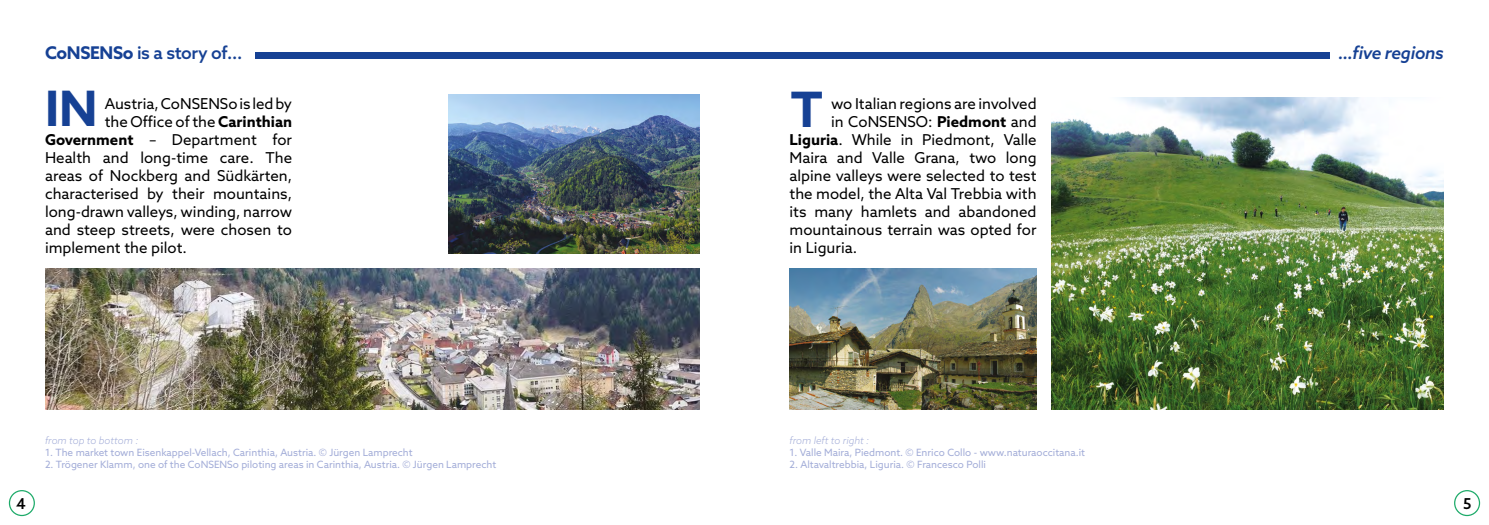
<style>
.page{position:relative;width:1489px;height:525px;background:#fff}
.page>*{position:absolute;margin:0;border:0;box-sizing:border-box;transform-origin:0 0}
.t1{font:700 48.75px "Azo Sans";color:#164194}
.t2{font:500 17.5px "Azo Sans";letter-spacing:-.02em;color:#164194}
.t3{font:italic 500 17.5px "Azo Sans";letter-spacing:-.02em;color:#164194}
.t4{font:15px "Azo Sans";color:#000}
.t5{font:500 15px "Azo Sans";color:#000}
.t6{font:10px "Azo Sans";color:#a3add8}
.t7{font:italic 300 10px "Azo Sans";color:#a3add8}
.s1{font-weight:700}
</style>
<div class="page">
<div style="left:9px;top:489px;width:26px;height:27px;border:1px solid #1daa69;border-radius:50%"></div>
<div style="left:1453px;top:489px;width:26px;height:27px;border:1px solid #1daa69;border-radius:50%"></div>
<img style="left:45px;top:268px;width:654px;height:141px">
<img style="left:789px;top:268px;width:247px;height:141px">
<img style="left:1051px;top:97px;width:392px;height:312px">
<div style="left:255px;top:52px;width:1074px;height:7px;background:#164194"></div>
<img style="left:449px;top:94px;width:250px;height:159px">
<p class="t2" style="left:45px;top:41px;width:199px"><span class="s1">CoNSENSo</span> is a story of...</p>
<p class="t3" style="left:1338px;top:41px;width:107px">…five regions</p>
<h1 class="t1" style="left:45px;top:76px;width:54px">IN</h1>
<h1 class="t1" style="left:790px;top:77px;width:34px">T</h1>
<p class="t4" style="left:105px;top:94px;width:189px">Austria, CoNSENSo is led by</p>
<p class="t4" style="left:105px;top:112px;width:189px">the Office of the <span class="s1">Carinthian</span></p>
<p class="t4" style="left:45px;top:130px;width:248px"><span class="s1">Government</span> – Department for</p>
<p class="t4" style="left:45px;top:148px;width:248px">Health and long-time care. The</p>
<p class="t4" style="left:45px;top:166px;width:248px">areas of Nockberg and Südkärten,</p>
<p class="t4" style="left:45px;top:184px;width:248px">characterised by their mountains,</p>
<p class="t4" style="left:45px;top:202px;width:248px">long-drawn valleys, winding, narrow</p>
<p class="t4" style="left:45px;top:220px;width:248px">and steep streets, were chosen to</p>
<p class="t4" style="left:45px;top:238px;width:143px">implement the pilot.</p>
<p class="t4" style="left:831px;top:94px;width:207px">wo Italian regions are involved</p>
<p class="t4" style="left:831px;top:112px;width:207px">in CoNSENSO: <span class="s1">Piedmont</span> and</p>
<p class="t4" style="left:789px;top:130px;width:248px"><span class="s1">Liguria</span>. While in Piedmont, Valle</p>
<p class="t4" style="left:789px;top:148px;width:248px">Maira and Valle Grana, two long</p>
<p class="t4" style="left:789px;top:166px;width:248px">alpine valleys were selected to test</p>
<p class="t4" style="left:789px;top:184px;width:248px">the model, the Alta Val Trebbia with</p>
<p class="t4" style="left:789px;top:202px;width:248px">its many hamlets and abandoned</p>
<p class="t4" style="left:789px;top:220px;width:248px">mountainous terrain was opted for</p>
<p class="t4" style="left:789px;top:238px;width:69px">in Liguria.</p>
<p class="t7" style="left:45px;top:433px;width:95px">from top to bottom :</p>
<p class="t6" style="left:45px;top:445px;width:369px">1. The market town Eisenkappel-Vellach, Carinthia, Austria. © Jürgen Lamprecht</p>
<p class="t6" style="left:45px;top:457px;width:453px">2. Trögener Klamm, one of the CoNSENSo piloting areas in Carinthia, Austria. © Jürgen Lamprecht</p>
<p class="t7" style="left:789px;top:433px;width:81px">from left to right :</p>
<p class="t6" style="left:789px;top:445px;width:297px">1. Valle Maira, Piedmont. © Enrico Collo - www.naturaoccitana.it</p>
<p class="t6" style="left:789px;top:457px;width:198px">2. Altavaltrebbia, Liguria. © Francesco Polli</p>
<p class="t5" style="left:16px;top:493px;width:11px">4</p>
<p class="t5" style="left:1462px;top:493px;width:10px">5</p>
</div>
